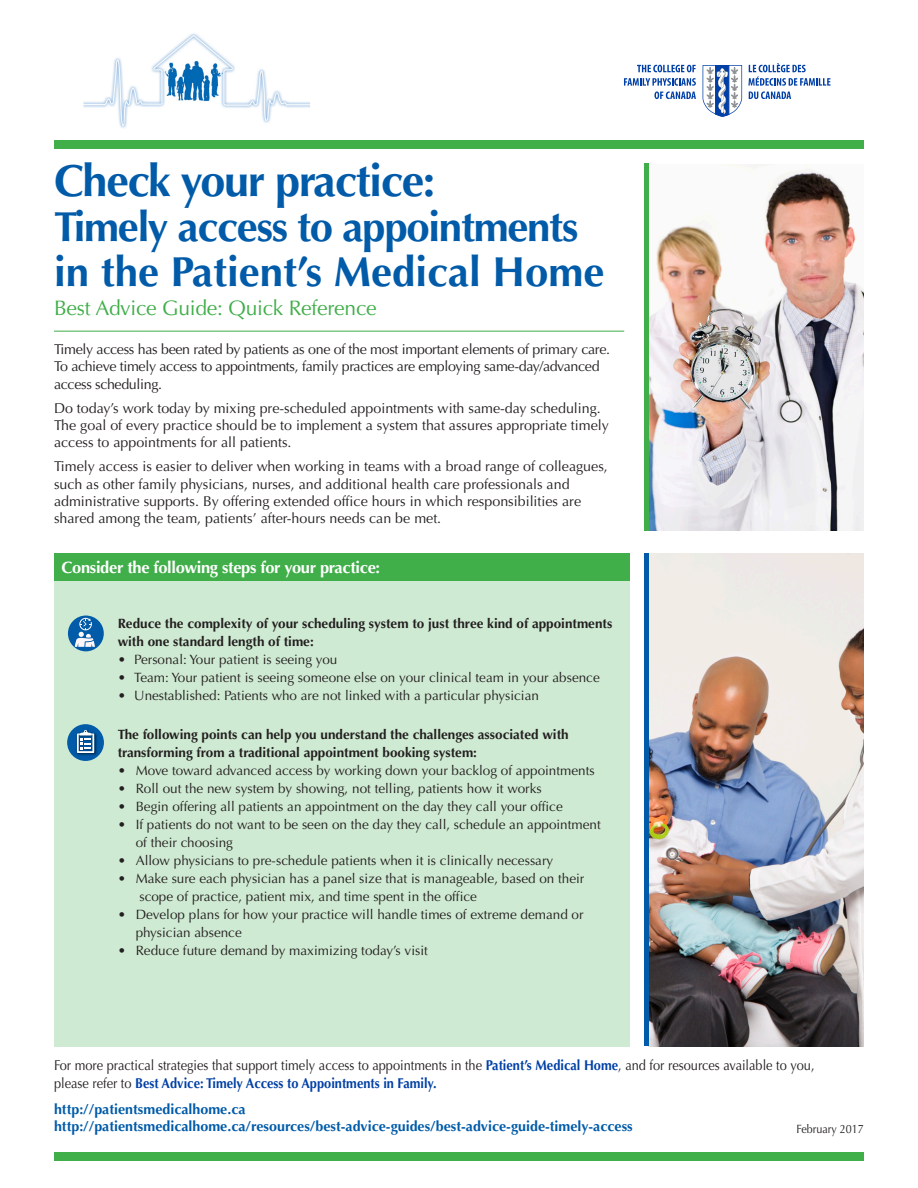
<style>
.page{position:relative;width:918px;height:1188px;background:#fff}
.page>*{position:absolute;margin:0;border:0;box-sizing:border-box;transform-origin:0 0}
.t1{font:700 45px "Optima";letter-spacing:-.03em;color:#015ba9}
.t2{font:700 42px/45px "Optima";letter-spacing:-.03em;color:#015ba9}
.t3{font:21px "Optima";letter-spacing:-.01em;color:#40ae49}
.t4{font:700 16.5px "Optima";letter-spacing:-.02em;color:#fff}
.t5{font:14.25px/17.2px "Optima";color:#231f20}
.t6{font:14.25px/18px "Optima";color:#231f20;scale:.9 1}
.t7{font:14.25px/17.2px "Optima";letter-spacing:-.025em;color:#231f20}
.t8{font:700 14.25px "Optima";color:#015ba9}
.t9{font:13.5px/18px "Optima";color:#231f20}
.t10{font:700 13.5px/18px "Optima";color:#231f20}
.t11{font:12px "Optima";color:#231f20;scale:.9 1}
.s1{font-weight:700;color:#0040a6}
</style>
<div class="page">
<img style="left:84px;top:33px;width:226px;height:95px">
<div style="left:54px;top:140px;width:810px;height:9px;background:#40ae49"></div>
<svg style="left:637px;top:65px;width:59px;height:7px"></svg>
<svg style="left:624px;top:78px;width:72px;height:21px"></svg>
<svg style="left:702px;top:63px;width:129px;height:54px"></svg>
<img style="left:649px;top:164px;width:215px;height:367px">
<img style="left:649px;top:554px;width:215px;height:492px">
<div style="left:54px;top:560px;width:575px;height:486px;background:#cfead2"></div>
<div style="left:54px;top:554px;width:576px;height:27px;background:#40ae49"></div>
<hr style="left:645px;top:163px;width:4px;height:367px;background:#40ae49">
<hr style="left:645px;top:554px;width:4px;height:492px;background:#015ba9">
<div style="left:54px;top:1152px;width:810px;height:9px;background:#40ae49"></div>
<hr style="left:54px;top:331px;width:570px;height:1px;background:#40ae49">
<div style="left:68px;top:616px;width:36px;height:35px;background:#015ba9;border-radius:50%"></div>
<svg style="left:75px;top:618px;width:20px;height:29px"></svg>
<div style="left:67px;top:724px;width:37px;height:37px;background:#015ba9;border-radius:50%"></div>
<img style="left:76px;top:728px;width:22px;height:29px">
<svg style="left:77px;top:730px;width:17px;height:23px"></svg>
<h1 class="t1" style="left:54px;top:154px;width:383px">Check your practice:</h1>
<h1 class="t2" style="left:54px;top:205px;width:552px">Timely access to appointments in the Patient’s Medical Home</h1>
<h2 class="t3" style="left:54px;top:296px;width:324px">Best Advice Guide: Quick Reference</h2>
<p class="t7" style="left:54px;top:341px;width:558px">Timely access has been rated by patients as one of the most important elements of primary care.<br>To achieve timely access to appointments, family practices are employing same-day/advanced access scheduling.</p>
<p class="t5" style="left:54px;top:400px;width:556px">Do today’s work today by mixing pre-scheduled appointments with same-day scheduling.<br>The goal of every practice should be to implement a system that assures appropriate timely access to appointments for all patients.</p>
<p class="t5" style="left:54px;top:458px;width:555px">Timely access is easier to deliver when working in teams with a broad range of colleagues, such as other family physicians, nurses, and additional health care professionals and administrative supports. By offering extended office hours in which responsibilities are shared among the team, patients’ after-hours needs can be met.</p>
<p class="t4" style="left:62px;top:558px;width:320px">Consider the following steps for your practice:</p>
<p class="t10" style="left:118px;top:615px;width:496px">Reduce the complexity of your scheduling system to just three kind of appointments</p>
<p class="t10" style="left:118px;top:633px;width:198px">with one standard length of time:</p>
<p class="t9" style="left:118px;top:651px;width:221px">• Personal: Your patient is seeing you</p>
<p class="t9" style="left:118px;top:669px;width:484px">• Team: Your patient is seeing someone else on your clinical team in your absence</p>
<p class="t9" style="left:118px;top:687px;width:423px">• Unestablished: Patients who are not linked with a particular physician</p>
<p class="t10" style="left:118px;top:725px;width:452px">The following points can help you understand the challenges associated with transforming from a traditional appointment booking system:</p>
<p class="t9" style="left:118px;top:761px;width:478px">• Move toward advanced access by working down your backlog of appointments</p>
<p class="t9" style="left:118px;top:779px;width:425px">• Roll out the new system by showing, not telling, patients how it works</p>
<p class="t9" style="left:118px;top:797px;width:447px">• Begin offering all patients an appointment on the day they call your office</p>
<p class="t9" style="left:136px;top:815px;width:467px;text-indent:-18px">• If patients do not want to be seen on the day they call, schedule an appointment of their choosing</p>
<p class="t9" style="left:118px;top:851px;width:437px">• Allow physicians to pre-schedule patients when it is clinically necessary</p>
<p class="t9" style="left:139px;top:869px;width:446px;text-indent:-22px">• Make sure each physician has a panel size that is manageable, based on their scope of practice, patient mix, and time spent in the office</p>
<p class="t9" style="left:136px;top:905px;width:449px;text-indent:-18px">• Develop plans for how your practice will handle times of extreme demand or physician absence</p>
<p class="t9" style="left:118px;top:941px;width:312px">• Reduce future demand by maximizing today’s visit</p>
<p class="t6" style="left:54px;top:1056px;width:847px">For more practical strategies that support timely access to appointments in the <span class="s1">Patient’s Medical Home</span>, and for resources available to you, please refer to <span class="s1">Best Advice: Timely Access to Appointments in Family.</span></p>
<p class="t11" style="left:797px;top:1122px;width:76px">February 2017</p>
<p class="t8" style="left:54px;top:1101px;width:193px">http://patientsmedicalhome.ca</p>
<p class="t8" style="left:54px;top:1118px;width:580px">http://patientsmedicalhome.ca/resources/best-advice-guides/best-advice-guide-timely-access</p>
</div>
